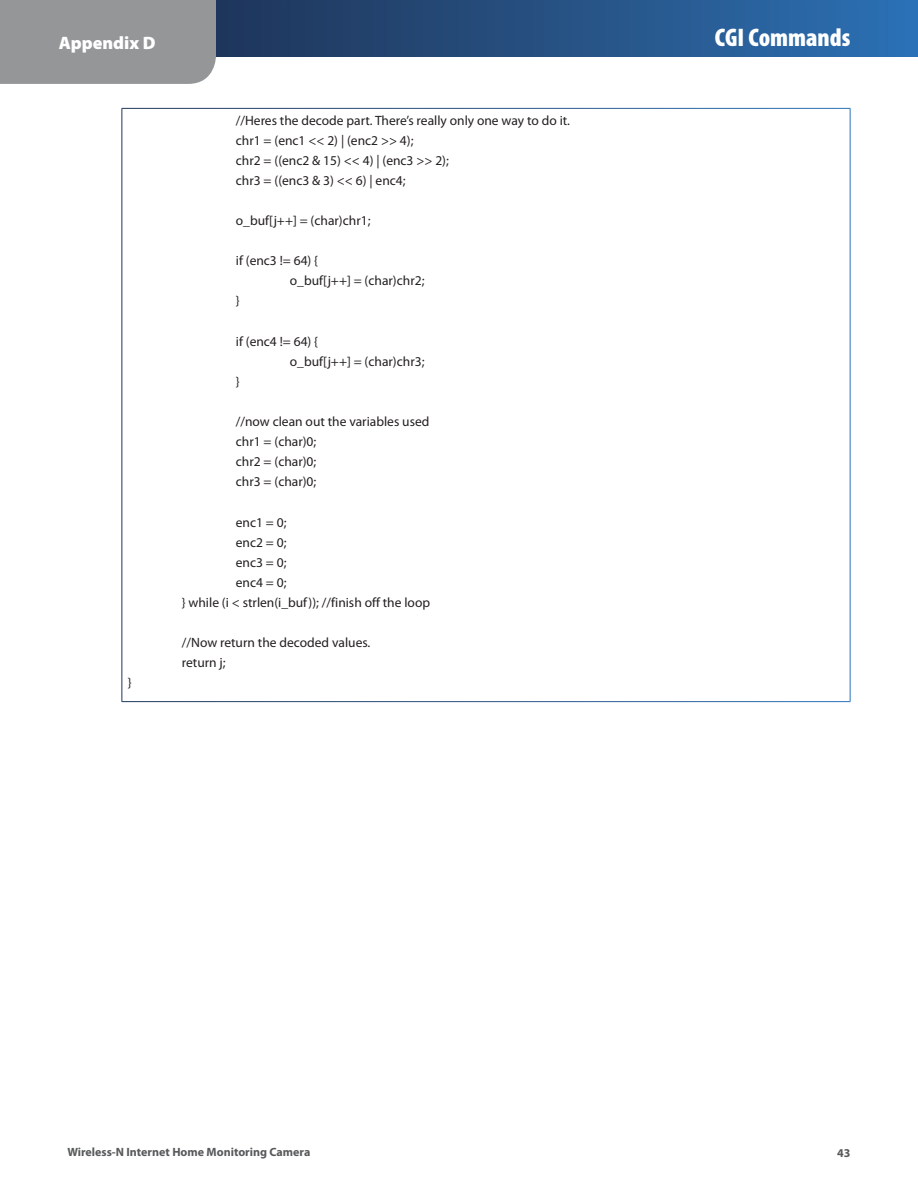
<style>
.page{position:relative;width:918px;height:1188px;background:#fff}
.page>*{position:absolute;margin:0;border:0;box-sizing:border-box;transform-origin:0 0}
.t1{font:900 condensed 25.5px "Myriad Pro";color:#fff}
.t2{font:900 18px "Myriad Pro";color:#fff}
.t3{font:13.5px/20.1px "Myriad Pro";color:#231f20}
.t4{font:700 12px "Myriad Pro";color:#58595b}
</style>
<div class="page">
<div style="left:0;top:0;width:216px;height:84px;background:#949698"></div>
<div style="left:217px;top:1px;width:700px;height:55px;background:linear-gradient(to right,#203559,#2c70b3)"></div>
<h2 class="t2" style="left:59px;top:32px;width:98px">Appendix D</h2>
<h1 class="t1" style="left:715px;top:21px;width:137px">CGI Commands</h1>
<p class="t3" style="left:128px;top:673px;width:5px">}</p>
<p class="t3" style="left:236px;top:110px;width:336px">//Heres the decode part. There’s really only one way to do it. chr1 = (enc1 &lt;&lt; 2) | (enc2 &gt;&gt; 4);<br>chr2 = ((enc2 &amp; 15) &lt;&lt; 4) | (enc3 &gt;&gt; 2);<br>chr3 = ((enc3 &amp; 3) &lt;&lt; 6) | enc4;</p>
<p class="t3" style="left:236px;top:211px;width:136px">o_buf[j++] = (char)chr1;</p>
<p class="t3" style="left:236px;top:251px;width:84px">if (enc3 != 64) {</p>
<p class="t3" style="left:290px;top:271px;width:136px">o_buf[j++] = (char)chr2;</p>
<p class="t3" style="left:236px;top:291px;width:5px">}</p>
<p class="t3" style="left:236px;top:331px;width:84px">if (enc4 != 64) {</p>
<p class="t3" style="left:290px;top:351px;width:136px">o_buf[j++] = (char)chr3;</p>
<p class="t3" style="left:236px;top:372px;width:5px">}</p>
<p class="t3" style="left:236px;top:412px;width:195px">//now clean out the variables used chr1 = (char)0;<br>chr2 = (char)0;<br>chr3 = (char)0;</p>
<p class="t3" style="left:236px;top:512px;width:52px">enc1 = 0;</p>
<p class="t3" style="left:236px;top:532px;width:52px">enc2 = 0;</p>
<p class="t3" style="left:236px;top:552px;width:52px">enc3 = 0;</p>
<p class="t3" style="left:236px;top:573px;width:52px">enc4 = 0;</p>
<p class="t3" style="left:182px;top:593px;width:250px">} while (i &lt; strlen(i_buf)); //finish off the loop</p>
<p class="t3" style="left:182px;top:633px;width:190px">//Now return the decoded values. return j;</p>
<p class="t4" style="left:68px;top:1145px;width:244px">Wireless-N Internet Home Monitoring Camera</p>
<p class="t4" style="left:837px;top:1147px;width:15px">43</p>
</div>
